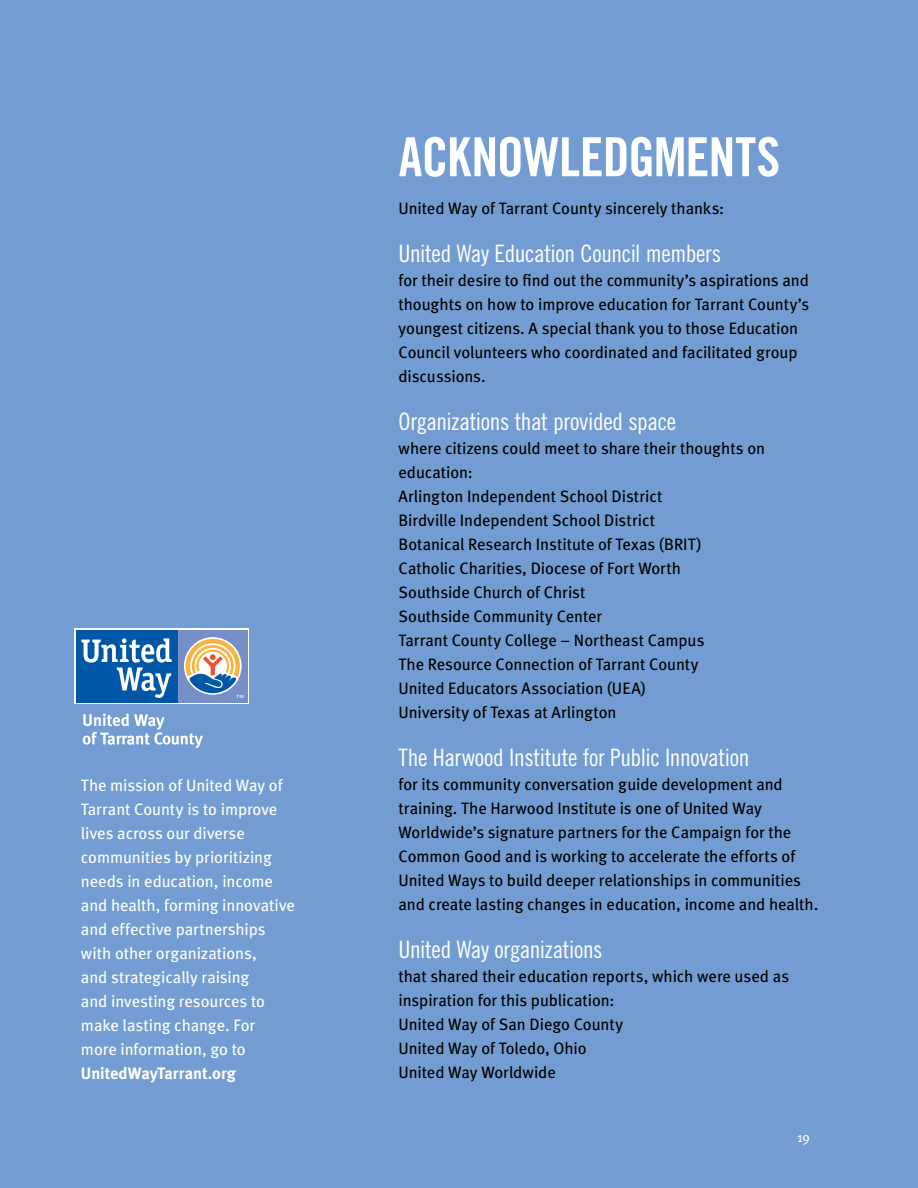
<style>
.page{position:relative;width:918px;height:1188px;background:#739dd2}
.page>*{position:absolute;margin:0;border:0;box-sizing:border-box;transform-origin:0 0}
.t1{font:54px "Trade Gothic Bold Cond Twenty";letter-spacing:-.01em;color:#fff}
.t2{font:24px "Trade Gothic Cond Eighteen";letter-spacing:-.015em;color:#fff}
.t3{font:16.5px/24px "Meta";letter-spacing:-.005em;color:#000}
.t4{font:16.5px/24px "Meta";letter-spacing:-.005em;color:#fff}
.t5{font:700 16.5px "Meta";letter-spacing:-.005em;color:#fff}
.t6{font:13.5px "Meta";color:#fff}
</style>
<div class="page">
<div style="left:75px;top:629px;width:174px;height:75px;background:#fff"></div>
<div style="left:178px;top:630px;width:70px;height:73px;background:#788ec7"></div>
<div style="left:76px;top:630px;width:102px;height:73px;background:#0056a7"></div>
<svg style="left:186px;top:639px;width:57px;height:59px"></svg>
<svg style="left:81px;top:638px;width:91px;height:60px"></svg>
<svg style="left:83px;top:713px;width:120px;height:35px"></svg>
<p class="t4" style="left:81px;top:773px;width:215px">The mission of United Way of<br>Tarrant County is to improve lives across our diverse communities by prioritizing needs in education, income and health, forming innovative and effective partnerships with other organizations,<br>and strategically raising<br>and investing resources to make lasting change. For more information, go to</p>
<p class="t5" style="left:81px;top:1063px;width:156px">UnitedWayTarrant.org</p>
<h1 class="t1" style="left:399px;top:124px;width:383px">ACKNOWLEDGMENTS</h1>
<p class="t3" style="left:399px;top:196px;width:327px">United Way of Tarrant County sincerely thanks:</p>
<h2 class="t2" style="left:399px;top:239px;width:324px">United Way Education Council members</h2>
<p class="t3" style="left:399px;top:268px;width:412px">for their desire to find out the community’s aspirations and thoughts on how to improve education for Tarrant County’s youngest citizens. A special thank you to those Education Council volunteers who coordinated and facilitated group discussions.</p>
<h2 class="t2" style="left:399px;top:407px;width:279px">Organizations that provided space</h2>
<p class="t3" style="left:399px;top:436px;width:368px">where citizens could meet to share their thoughts on education:<br>Arlington Independent School District<br>Birdville Independent School District<br>Botanical Research Institute of Texas (BRIT)<br>Catholic Charities, Diocese of Fort Worth<br>Southside Church of Christ<br>Southside Community Center<br>Tarrant County College – Northeast Campus<br>The Resource Connection of Tarrant County<br>United Educators Association (UEA)<br>University of Texas at Arlington</p>
<h2 class="t2" style="left:399px;top:743px;width:352px">The Harwood Institute for Public Innovation</h2>
<p class="t3" style="left:399px;top:772px;width:421px">for its community conversation guide development and training. The Harwood Institute is one of United Way Worldwide’s signature partners for the Campaign for the Common Good and is working to accelerate the efforts of United Ways to build deeper relationships in communities and create lasting changes in education, income and health.</p>
<h2 class="t2" style="left:399px;top:935px;width:206px">United Way organizations</h2>
<p class="t3" style="left:399px;top:964px;width:392px">that shared their education reports, which were used as inspiration for this publication:<br>United Way of San Diego County<br>United Way of Toledo, Ohio<br>United Way Worldwide</p>
<p class="t6" style="left:797px;top:1130px;width:14px">19</p>
</div>
